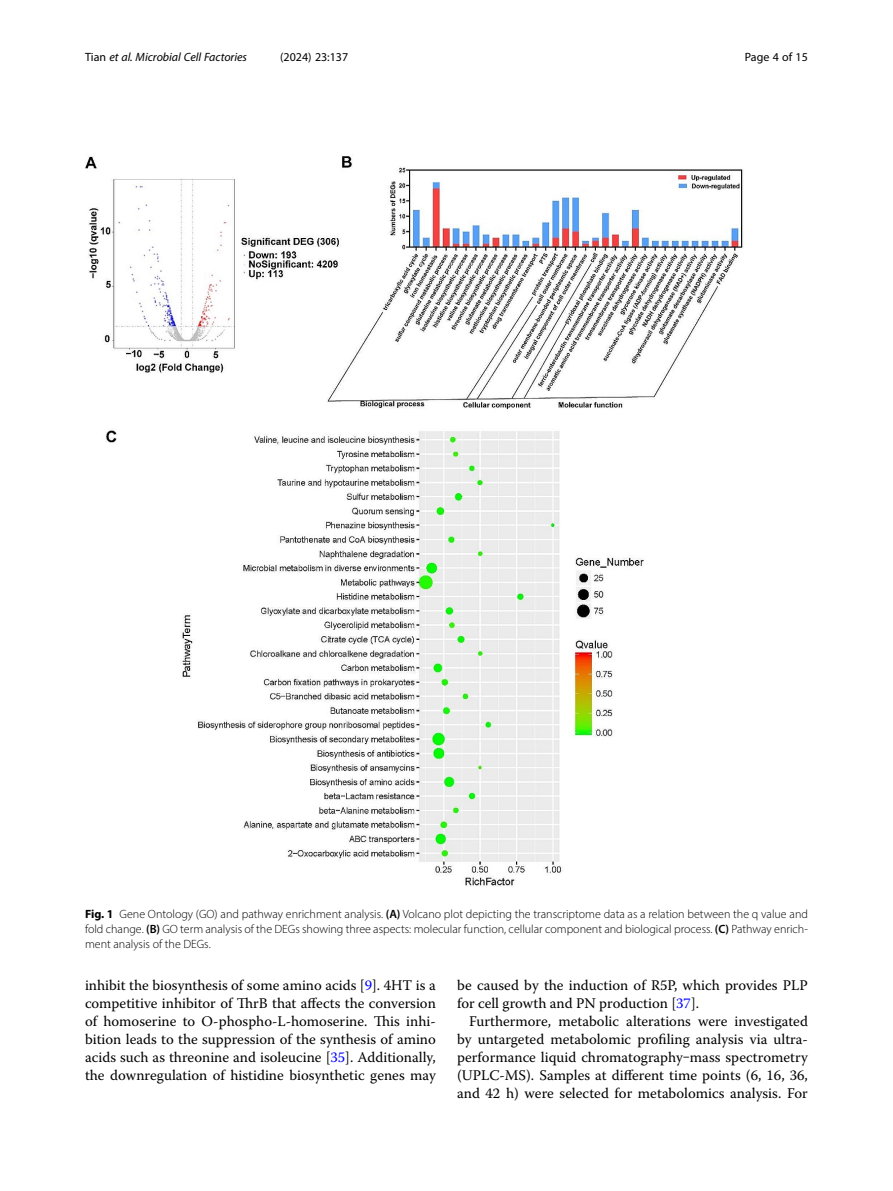
<style>
.page{position:relative;width:893px;height:1191px;background:#fff}
.page>*{position:absolute;margin:0;border:0;box-sizing:border-box;transform-origin:0 0}
.Body_Text_Indent{font:14.7px/18px "Warnock Pro";color:#000;text-align:justify}
.Figure_Caption{font:300 12px/15px "Myriad Pro";color:#000;text-align:justify}
.t1{font:italic 12px "Myriad Pro";color:#000}
.t2{font:12px "Myriad Pro";color:#000}
.s1{font-style:normal}
.s2{font-weight:700}
.s3{font-weight:600}
.s4{color:#00f}
</style>
<div class="page">
<img style="left:85px;top:155px;width:659px;height:732px">
<p class="t1" style="left:85px;top:50px;width:164px"><span class="s1">Tian</span> et al. Microbial Cell Factories</p>
<p class="t2" style="left:280px;top:50px;width:70px">(2024) 23:137</p>
<p class="t2" style="left:745px;top:50px;width:65px">Page 4 of 15</p>
<p class="Figure_Caption" style="left:85px;top:906px;width:724px"><span class="s2">Fig. 1</span> Gene Ontology (GO) and pathway enrichment analysis. <span class="s3">(A)</span> Volcano plot depicting the transcriptome data as a relation between the q value and fold change. <span class="s3">(B)</span> GO term analysis of the DEGs showing three aspects: molecular function, cellular component and biological process. <span class="s3">(C)</span> Pathway enrich&shy;ment analysis of the DEGs.</p>
<p class="Body_Text_Indent" style="left:85px;top:976px;width:352px">inhibit the biosynthesis of some amino acids [<span class="s4">9</span>]. 4HT is a competitive inhibitor of ThrB that affects the conversion of homoserine to O-phospho-L-homoserine. This inhi&shy;bition leads to the suppression of the synthesis of amino acids such as threonine and isoleucine [<span class="s4">35</span>]. Additionally, the downregulation of histidine biosynthetic genes may</p>
<p class="Body_Text_Indent" style="left:457px;top:976px;width:352px">be caused by the induction of R5P, which provides PLP for cell growth and PN production [<span class="s4">37</span>].</p>
<p class="Body_Text_Indent" style="left:457px;top:1012px;width:352px;text-indent:12px">Furthermore, metabolic alterations were investigated by untargeted metabolomic profiling analysis via ultra&shy;performance liquid chromatography‒mass spectrometry (UPLC-MS). Samples at different time points (6, 16, 36, and 42 h) were selected for metabolomics analysis. For</p>
</div>
